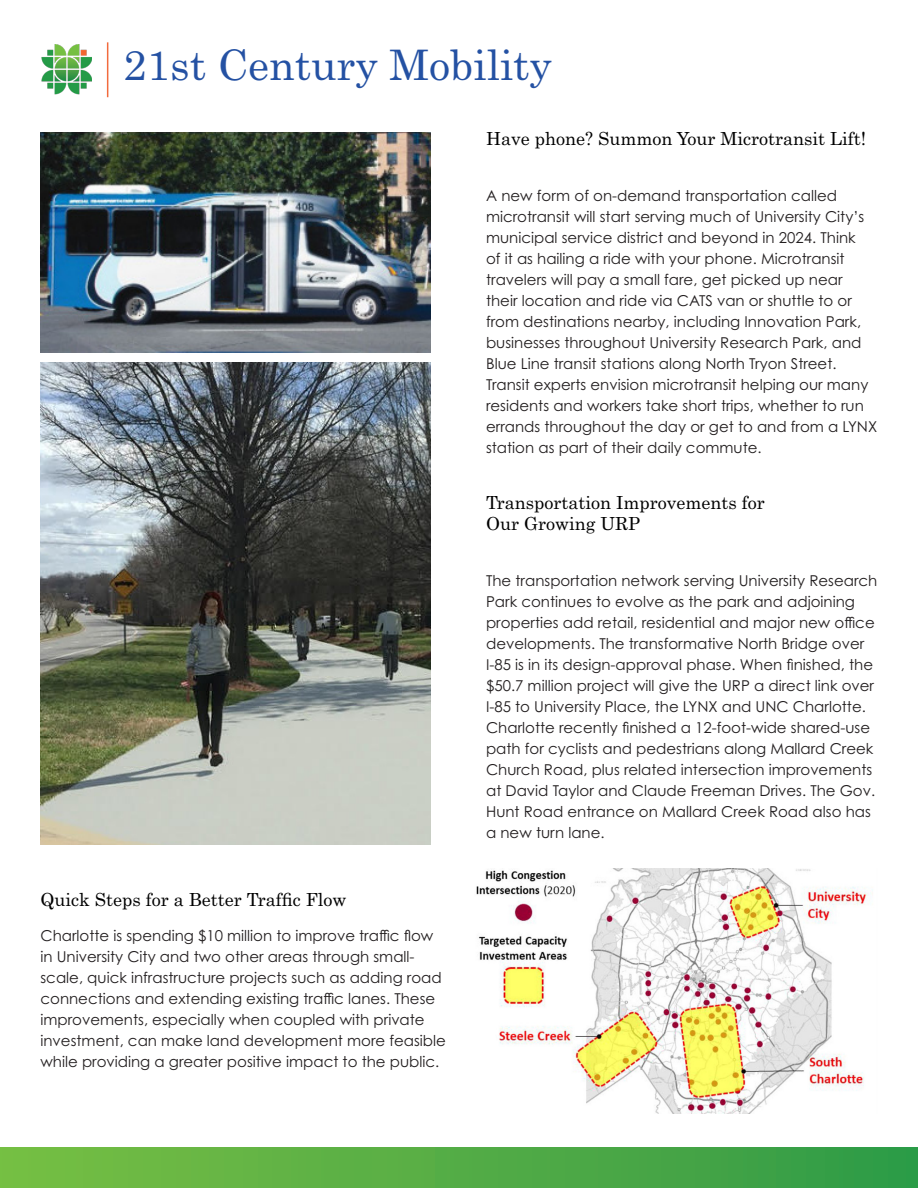
<style>
.page{position:relative;width:918px;height:1188px;background:#fff}
.page>*{position:absolute;margin:0;border:0;box-sizing:border-box;transform-origin:0 0}
.t1{font:42px "Century Schoolbook Std";color:#2451a3}
.Section_Header{font:18px/21.6px "Century Schoolbook Std";color:#000}
.t2{font:15px/21px "Century Gothic Pro";color:#231f20}
</style>
<div class="page">
<div style="left:0;top:1148px;width:918px;height:40px;background:linear-gradient(to right,#78bf43,#2f9b47)"></div>
<img style="left:41px;top:44px;width:51px;height:51px">
<hr style="left:107px;top:42px;width:1px;height:55px;background:#f26b3d">
<img style="left:40px;top:132px;width:391px;height:220px">
<img style="left:476px;top:869px;width:397px;height:244px">
<img style="left:40px;top:362px;width:391px;height:482px">
<p class="t1" style="left:124px;top:39px;width:430px">21st Century Mobility</p>
<p class="Section_Header" style="left:486px;top:128px;width:381px">Have phone? Summon Your Microtransit Lift!</p>
<p class="t2" style="left:486px;top:185px;width:380px">A new form of on-demand transportation called microtransit will start serving much of University City’s municipal service district and beyond in 2024. Think of it as hailing a ride with your phone. Microtransit travelers will pay a small fare, get picked up near their location and ride via CATS van or shuttle to or from destinations nearby, including Innovation Park, businesses throughout University Research Park, and Blue Line transit stations along North Tryon Street.</p>
<p class="t2" style="left:486px;top:374px;width:393px">Transit experts envision microtransit helping our many residents and workers take short trips, whether to run errands throughout the day or get to and from a LYNX station as part of their daily commute.</p>
<p class="Section_Header" style="left:486px;top:491px;width:280px">Transportation Improvements for<br>Our Growing URP</p>
<p class="Section_Header" style="left:40px;top:889px;width:307px">Quick Steps for a Better Traffic Flow</p>
<p class="t2" style="left:40px;top:925px;width:407px">Charlotte is spending $10 million to improve traffic flow in University City and two other areas through small&shy;scale, quick infrastructure projects such as adding road connections and extending existing traffic lanes. These improvements, especially when coupled with private investment, can make land development more feasible while providing a greater positive impact to the public.</p>
<p class="t2" style="left:486px;top:570px;width:393px">The transportation network serving University Research Park continues to evolve as the park and adjoining properties add retail, residential and major new office developments. The transformative North Bridge over I-85 is in its design-approval phase. When finished, the $50.7 million project will give the URP a direct link over I-85 to University Place, the LYNX and UNC Charlotte.<br>Charlotte recently finished a 12-foot-wide shared-use path for cyclists and pedestrians along Mallard Creek Church Road, plus related intersection improvements at David Taylor and Claude Freeman Drives. The Gov.<br>Hunt Road entrance on Mallard Creek Road also has a new turn lane.</p>
</div>
